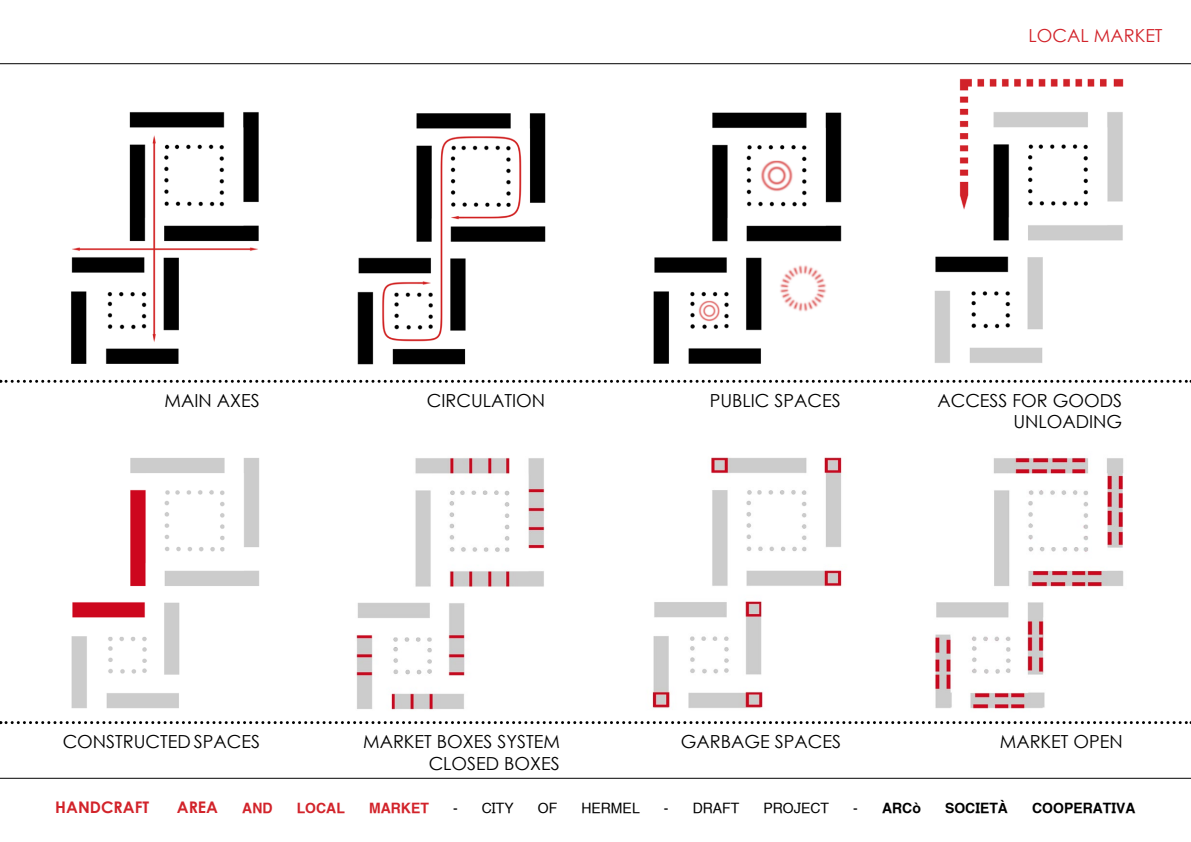
<style>
.page{position:relative;width:1191px;height:842px;background:#fff}
.page>*{position:absolute;margin:0;border:0;box-sizing:border-box;transform-origin:0 0}
.t1{font:18px "Century Gothic";color:#000}
.t2{font:18px "Century Gothic";color:#d2232a}
.t3{font:700 16px "Century Gothic";color:#d2232a}
.t4{font:14px "Helvetica Textbook LT";color:#000}
.t5{font:700 14px "Helvetica Textbook LT";color:#000}
.t6{font:700 14px "Helvetica Textbook LT";color:#d2232a}
.s1{font-weight:400}
</style>
<div class="page">
<hr style="left:0;top:778px;width:1191px;height:1px;background:#000">
<hr style="left:0;top:63px;width:1191px;height:1px;background:#000">
<img style="left:71px;top:112px;width:188px;height:252px">
<img style="left:357px;top:113px;width:189px;height:252px">
<img style="left:929px;top:78px;width:197px;height:302px">
<img style="left:642px;top:112px;width:202px;height:268px">
<img style="left:935px;top:457px;width:189px;height:252px">
<img style="left:356px;top:457px;width:189px;height:253px">
<img style="left:652px;top:457px;width:190px;height:251px">
<img style="left:71px;top:458px;width:188px;height:251px">
<svg style="left:0;top:721px;width:1191px;height:3px"></svg>
<svg style="left:0;top:380px;width:1191px;height:3px"></svg>
<p class="t2" style="left:1028px;top:23px;width:135px">LOCAL MARKET</p>
<p class="t1" style="left:164px;top:388px;width:13px">MAIN</p>
<p class="t1" style="left:217px;top:388px;width:12px">AXES</p>
<p class="t1" style="left:427px;top:388px;width:12px">CIRCULATION</p>
<p class="t1" style="left:937px;top:388px;width:13px">ACCESS</p>
<p class="t1" style="left:1012px;top:388px;width:12px">FOR</p>
<p class="t1" style="left:1052px;top:388px;width:15px">GOODS</p>
<p class="t1" style="left:1013px;top:409px;width:13px">UNLOADING</p>
<p class="t1" style="left:709px;top:388px;width:11px">PUBLIC</p>
<p class="t1" style="left:774px;top:388px;width:12px">SPACES</p>
<p class="t1" style="left:63px;top:729px;width:27px">CONSTRUCTED</p>
<p class="t1" style="left:194px;top:729px;width:12px">SPACES</p>
<p class="t1" style="left:363px;top:729px;width:198px">MARKET BOXES SYSTEM</p>
<p class="t1" style="left:681px;top:728px;width:106px">GARBAGE SPACES</p>
<p class="t1" style="left:429px;top:751px;width:133px">CLOSED BOXES</p>
<p class="t1" style="left:999px;top:729px;width:124px">MARKET OPEN</p>
<p class="t3" style="left:55px;top:795px;width:95px">HANDCRAFT</p>
<p class="t3" style="left:177px;top:795px;width:43px">AREA</p>
<p class="t6" style="left:242px;top:800px;width:32px">AND</p>
<p class="t6" style="left:297px;top:800px;width:50px">LOCAL</p>
<p class="t6" style="left:369px;top:800px;width:61px">MARKET</p>
<p class="t4" style="left:453px;top:800px;width:62px">- CITY</p>
<p class="t4" style="left:538px;top:800px;width:21px">OF</p>
<p class="t4" style="left:581px;top:800px;width:60px">HERMEL</p>
<p class="t4" style="left:664px;top:800px;width:77px">- DRAFT</p>
<p class="t4" style="left:763px;top:800px;width:67px">PROJECT</p>
<p class="t5" style="left:853px;top:800px;width:69px"><span class="s1">-</span> ARCò</p>
<p class="t5" style="left:945px;top:800px;width:64px">SOCIETà</p>
<p class="t5" style="left:1032px;top:800px;width:105px">COOPERATIVA</p>
</div>
